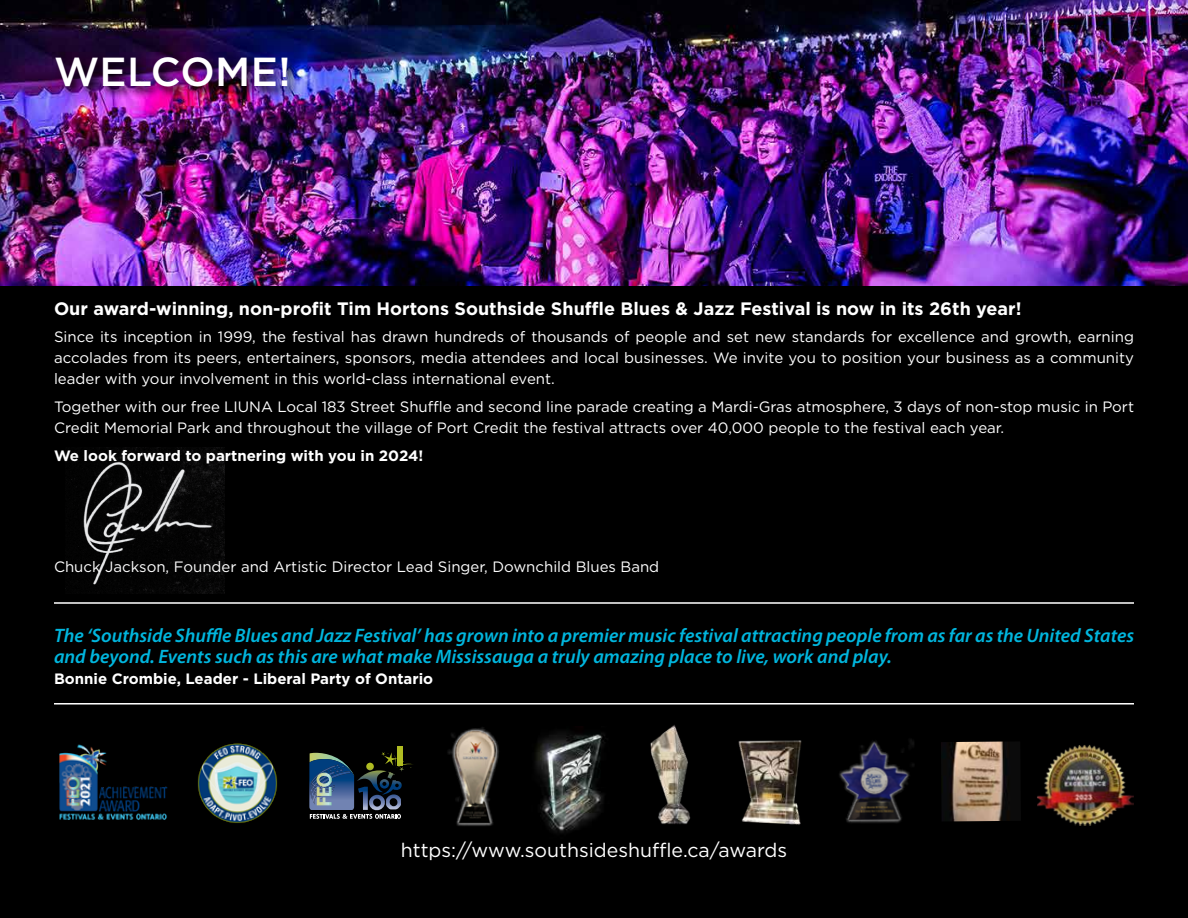
<style>
.page{position:relative;width:1188px;height:918px;background:#fff}
.page>*{position:absolute;margin:0;border:0;box-sizing:border-box;transform-origin:0 0}
.t1{font:500 40.5px "Gotham";letter-spacing:.01em;color:#fff}
.t2{font:italic 600 19.5px/21px "Myriad Pro";color:#00b6de}
.t3{font:19.5px "Gotham";color:#fff}
.t4{font:700 18px "Gotham";color:#fff}
.t5{font:15px/21px "Gotham";color:#fff;text-align:justify}
.t6{font:700 15px "Gotham";color:#fff}
</style>
<div class="page">
<div style="left:0;top:258px;width:1188px;height:660px;background:#000"></div>
<img style="left:0;top:0;width:1188px;height:285px">
<img style="left:65px;top:448px;width:160px;height:146px">
<img style="left:535px;top:726px;width:70px;height:107px">
<img style="left:59px;top:744px;width:109px;height:76px">
<img style="left:839px;top:739px;width:75px;height:84px">
<img style="left:1037px;top:744px;width:97px;height:82px">
<img style="left:941px;top:741px;width:79px;height:81px">
<img style="left:738px;top:740px;width:64px;height:85px">
<img style="left:447px;top:727px;width:52px;height:99px">
<img style="left:650px;top:725px;width:41px;height:99px">
<div style="left:397px;top:747px;width:6px;height:18px;background:#b0bc22"></div>
<img style="left:309px;top:752px;width:104px;height:67px">
<img style="left:197px;top:743px;width:81px;height:80px">
<img style="left:53px;top:54px;width:247px;height:46px">
<hr style="left:54px;top:602px;width:1080px;height:2px;background:#fff">
<hr style="left:54px;top:703px;width:1080px;height:2px;background:#fff">
<h1 class="t1" style="left:54px;top:46px;width:238px">WELCOME!</h1>
<p class="t4" style="left:54px;top:296px;width:969px">Our award-winning, non-profit Tim Hortons Southside Shuffle Blues &amp; Jazz Festival is now in its 26th year!</p>
<p class="t5" style="left:54px;top:326px;width:1082px">Since its inception in 1999, the festival has drawn hundreds of thousands of people and set new standards for excellence and growth, earning accolades from its peers, entertainers, sponsors, media attendees and local businesses. We invite you to position your business as a community leader with your involvement in this world-class international event.</p>
<p class="t5" style="left:54px;top:396px;width:1082px">Together with our free LIUNA Local 183 Street Shuffle and second line parade creating a Mardi-Gras atmosphere, 3 days of non-stop music in Port<br>Credit Memorial Park and throughout the village of Port Credit the festival attracts over 40,000 people to the festival each year.</p>
<p class="t6" style="left:54px;top:446px;width:371px">We look forward to partnering with you in 2024!</p>
<p class="t5" style="left:54px;top:556px;width:607px">Chuck Jackson, Founder and Artistic Director Lead Singer, Downchild Blues Band</p>
<p class="t2" style="left:54px;top:624px;width:1082px">The ‘Southside Shuffle Blues and Jazz Festival’ has grown into a premier music festival attracting people from as far as the United States and beyond. Events such as this are what make Mississauga a truly amazing place to live, work and play.</p>
<p class="t6" style="left:54px;top:668px;width:381px">Bonnie Crombie, Leader - Liberal Party of Ontario</p>
<h2 class="t3" style="left:401px;top:838px;width:388px">https://www.southsideshuffle.ca/awards</h2>
</div>
